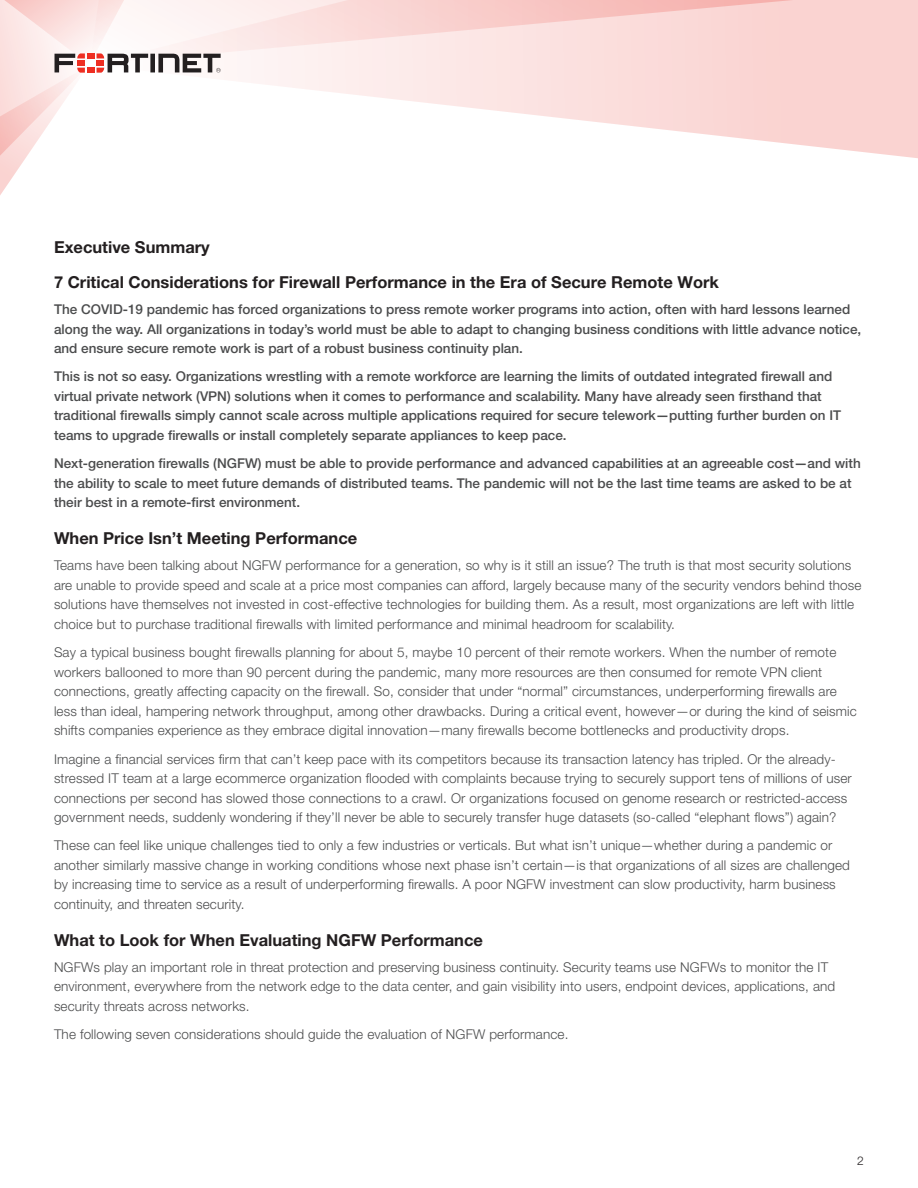
<style>
.page{position:relative;width:918px;height:1188px;background:#fff}
.page>*{position:absolute;margin:0;border:0;box-sizing:border-box;transform-origin:0 0}
.Body_Copy_SUBHEAD__B{font:700 16.5px "Helvetica Neue LT Pro";color:#231f20}
.Body_Copy{font:300 13.5px/19.5px "Helvetica Neue LT Pro";letter-spacing:.01em;color:#4b4c4d}
.Body_Copy_Executive{font:500 13.5px/19.5px "Helvetica Neue LT Pro";color:#4b4c4d}
.t1{font:300 12px "Helvetica Neue LT Pro";color:#231f20}
</style>
<div class="page">
<svg style="left:251px;top:65px;width:667px;height:93px"></svg>
<svg style="left:221px;top:0;width:697px;height:65px;background:#fadad8"></svg>
<svg style="left:0;top:0;width:221px;height:195px"></svg>
<p class="Body_Copy_SUBHEAD__B" style="left:54px;top:237px;width:157px">Executive Summary</p>
<p class="Body_Copy_SUBHEAD__B" style="left:54px;top:272px;width:667px">7 Critical Considerations for Firewall Performance in the Era of Secure Remote Work</p>
<p class="Body_Copy_Executive" style="left:54px;top:299px;width:809px">The COVID-19 pandemic has forced organizations to press remote worker programs into action, often with hard lessons learned along the way. All organizations in today’s world must be able to adapt to changing business conditions with little advance notice, and ensure secure remote work is part of a robust business continuity plan.</p>
<p class="Body_Copy_Executive" style="left:54px;top:367px;width:789px">This is not so easy. Organizations wrestling with a remote workforce are learning the limits of outdated integrated firewall and virtual private network (VPN) solutions when it comes to performance and scalability. Many have already seen firsthand that traditional firewalls simply cannot scale across multiple applications required for secure telework—putting further burden on IT teams to upgrade firewalls or install completely separate appliances to keep pace.</p>
<p class="Body_Copy_Executive" style="left:54px;top:454px;width:808px">Next-generation firewalls (NGFW) must be able to provide performance and advanced capabilities at an agreeable cost—and with the ability to scale to meet future demands of distributed teams. The pandemic will not be the last time teams are asked to be at their best in a remote-first environment.</p>
<p class="Body_Copy_SUBHEAD__B" style="left:54px;top:528px;width:305px">When Price Isn’t Meeting Performance</p>
<p class="Body_Copy" style="left:54px;top:555px;width:809px">Teams have been talking about NGFW performance for a generation, so why is it still an issue? The truth is that most security solutions are unable to provide speed and scale at a price most companies can afford, largely because many of the security vendors behind those solutions have themselves not invested in cost-effective technologies for building them. As a result, most organizations are left with little choice but to purchase traditional firewalls with limited performance and minimal headroom for scalability.</p>
<p class="Body_Copy" style="left:54px;top:642px;width:804px">Say a typical business bought firewalls planning for about 5, maybe 10 percent of their remote workers. When the number of remote workers ballooned to more than 90 percent during the pandemic, many more resources are then consumed for remote VPN client connections, greatly affecting capacity on the firewall. So, consider that under “normal” circumstances, underperforming firewalls are less than ideal, hampering network throughput, among other drawbacks. During a critical event, however—or during the kind of seismic shifts companies experience as they embrace digital innovation—many firewalls become bottlenecks and productivity drops.</p>
<p class="Body_Copy" style="left:54px;top:749px;width:799px">Imagine a financial services firm that can’t keep pace with its competitors because its transaction latency has tripled. Or the already&shy;stressed IT team at a large ecommerce organization flooded with complaints because trying to securely support tens of millions of user connections per second has slowed those connections to a crawl. Or organizations focused on genome research or restricted-access government needs, suddenly wondering if they’ll never be able to securely transfer huge datasets (so-called “elephant flows”) again?</p>
<p class="Body_Copy" style="left:54px;top:836px;width:797px">These can feel like unique challenges tied to only a few industries or verticals. But what isn’t unique—whether during a pandemic or another similarly massive change in working conditions whose next phase isn’t certain—is that organizations of all sizes are challenged by increasing time to service as a result of underperforming firewalls. A poor NGFW investment can slow productivity, harm business continuity, and threaten security.</p>
<p class="Body_Copy_SUBHEAD__B" style="left:54px;top:930px;width:431px">What to Look for When Evaluating NGFW Performance</p>
<p class="Body_Copy" style="left:54px;top:957px;width:783px">NGFWs play an important role in threat protection and preserving business continuity. Security teams use NGFWs to monitor the IT environment, everywhere from the network edge to the data center, and gain visibility into users, endpoint devices, applications, and security threats across networks.</p>
<p class="Body_Copy" style="left:54px;top:1024px;width:516px">The following seven considerations should guide the evaluation of NGFW performance.</p>
<p class="t1" style="left:857px;top:1154px;width:8px">2</p>
</div>
